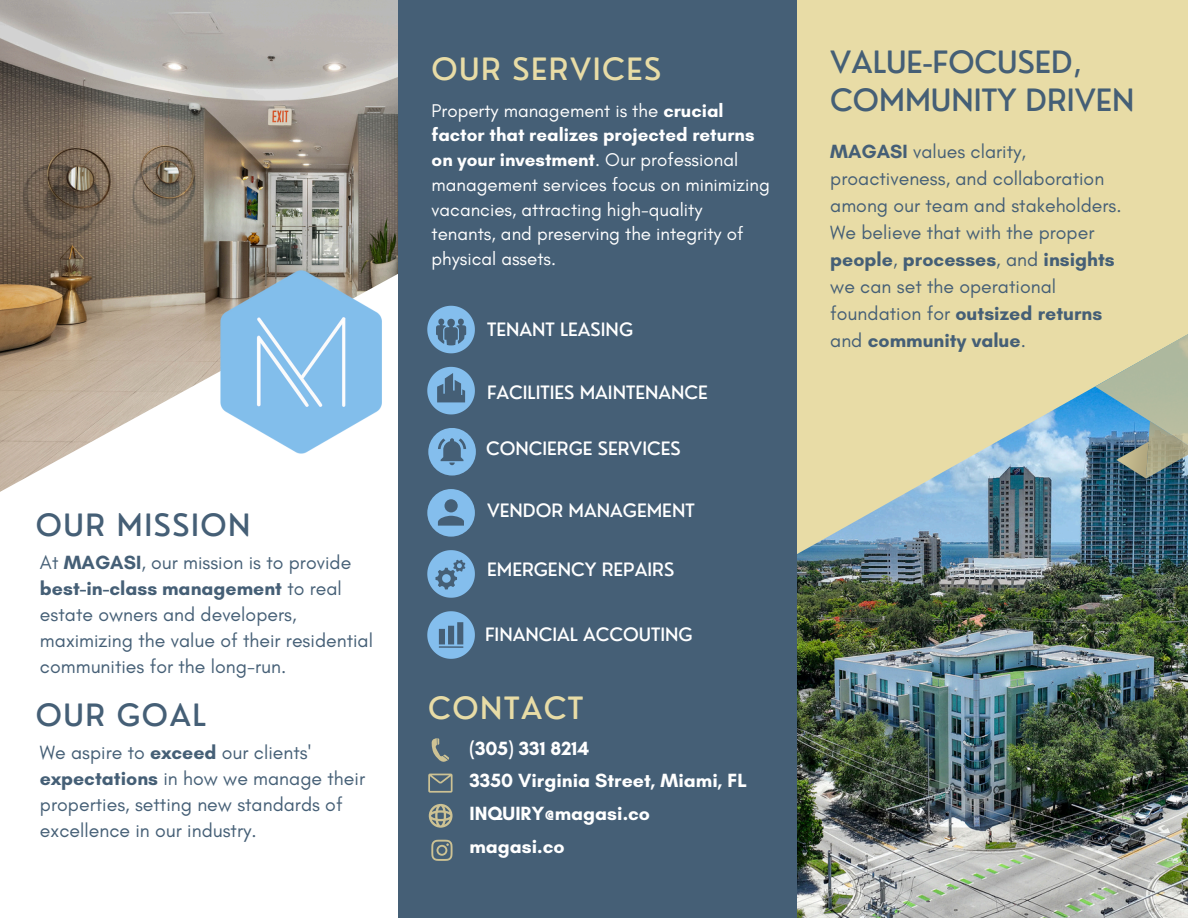
<style>
.page{position:relative;width:1188px;height:918px;background:#fff}
.page>*{position:absolute;margin:0;border:0;box-sizing:border-box;transform-origin:0 0}
.t1{font:500 30px/38.2px "Nourd";color:#455f76}
.t2{font:500 30px "Nourd";letter-spacing:.05em;color:#e8dca6}
.t3{font:500 30px "Nourd";letter-spacing:.05em;color:#455f76}
.t4{font:19.5px/27px "Glacial Indifference";color:#455f76}
.t5{font:700 19.5px/32.7px "Glacial Indifference";color:#fff}
.t6{font:18.75px/24.8px "Glacial Indifference";color:#fff}
.t7{font:500 18px "Nourd";color:#fff}
.s1{font-weight:700}
</style>
<div class="page">
<img style="left:796px;top:554px;width:392px;height:364px">
<svg style="left:796px;top:290px;width:392px;height:264px;background:#bac0a8"></svg>
<img style="left:0;top:0;width:398px;height:274px">
<svg style="left:0;top:274px;width:198px;height:218px"></svg>
<div style="left:796px;top:0;width:392px;height:290px;background:#e8dca6"></div>
<div style="left:398px;top:0;width:398px;height:918px;background:#455f76"></div>
<img style="left:198px;top:261px;width:200px;height:193px">
<div style="left:427px;top:489px;width:48px;height:48px;background:#84beed;border-radius:50%"></div>
<svg style="left:438px;top:499px;width:26px;height:26px"></svg>
<svg style="left:427px;top:367px;width:48px;height:47px"></svg>
<svg style="left:427px;top:611px;width:48px;height:47px"></svg>
<svg style="left:427px;top:550px;width:48px;height:47px"></svg>
<svg style="left:432px;top:738px;width:17px;height:24px"></svg>
<svg style="left:431px;top:840px;width:22px;height:21px"></svg>
<svg style="left:428px;top:774px;width:25px;height:19px"></svg>
<div style="left:428px;top:428px;width:48px;height:48px;background:#84beed;border-radius:50%"></div>
<svg style="left:438px;top:438px;width:28px;height:27px"></svg>
<svg style="left:429px;top:804px;width:23px;height:24px"></svg>
<svg style="left:427px;top:306px;width:48px;height:47px"></svg>
<svg style="left:1095px;top:290px;width:93px;height:203px;background:#a0ae9c"></svg>
<h2 class="t3" style="left:36px;top:506px;width:216px">OUR MISSION</h2>
<h2 class="t4" style="left:40px;top:550px;width:335px;line-height:25.8px">At <span class="s1">MAGASI</span>, our mission is to provide <span class="s1">best-in-class management</span> to real estate owners and developers, maximizing the value of their residential communities for the long-run.</h2>
<p class="t1" style="left:36px;top:696px;width:172px">OUR GOAL</p>
<p class="t4" style="left:40px;top:739px;width:327px;line-height:25.8px">We aspire to <span class="s1">exceed</span> our clients' <span class="s1">expectations</span> in how we manage their properties, setting new standards of excellence in our industry.</p>
<p class="t2" style="left:431px;top:50px;width:231px">OUR SERVICES</p>
<h2 class="t6" style="left:432px;top:98px;width:340px">Property management is the <span class="s1">crucial factor that realizes projected returns on your investment</span>. Our professional management services focus on minimizing vacancies, attracting high-quality tenants, and preserving the integrity of physical assets.</h2>
<h2 class="t7" style="left:487px;top:318px;width:148px">TENANT LEASING</h2>
<p class="t7" style="left:487px;top:381px;width:222px">FACILITIES MAINTENANCE</p>
<p class="t7" style="left:486px;top:437px;width:196px">CONCIERGE SERVICES</p>
<p class="t7" style="left:487px;top:499px;width:209px">VENDOR MANAGEMENT</p>
<h1 class="t7" style="left:487px;top:558px;width:189px">EMERGENCY REPAIRS</h1>
<p class="t7" style="left:485px;top:623px;width:209px">FINANCIAL ACCOUTING</p>
<p class="t2" style="left:428px;top:689px;width:157px">CONTACT</p>
<h2 class="t5" style="left:469px;top:732px;width:279px">(305) 331 8214<br>3350 Virginia Street, Miami, FL<br>INQUIRY@magasi.co magasi.co</h2>
<h2 class="t1" style="left:830px;top:43px;width:306px">VALUE-FOCUSED,<br>COMMUNITY DRIVEN</h2>
<p class="t4" style="left:830px;top:138px;width:293px"><span class="s1">MAGASI</span> values clarity, proactiveness, and collaboration among our team and stakeholders.<br>We believe that with the proper <span class="s1">people</span>, <span class="s1">processes</span>, and <span class="s1">insights </span>we can set the operational foundation for <span class="s1">outsized returns </span>and <span class="s1">community value</span>.</p>
</div>
